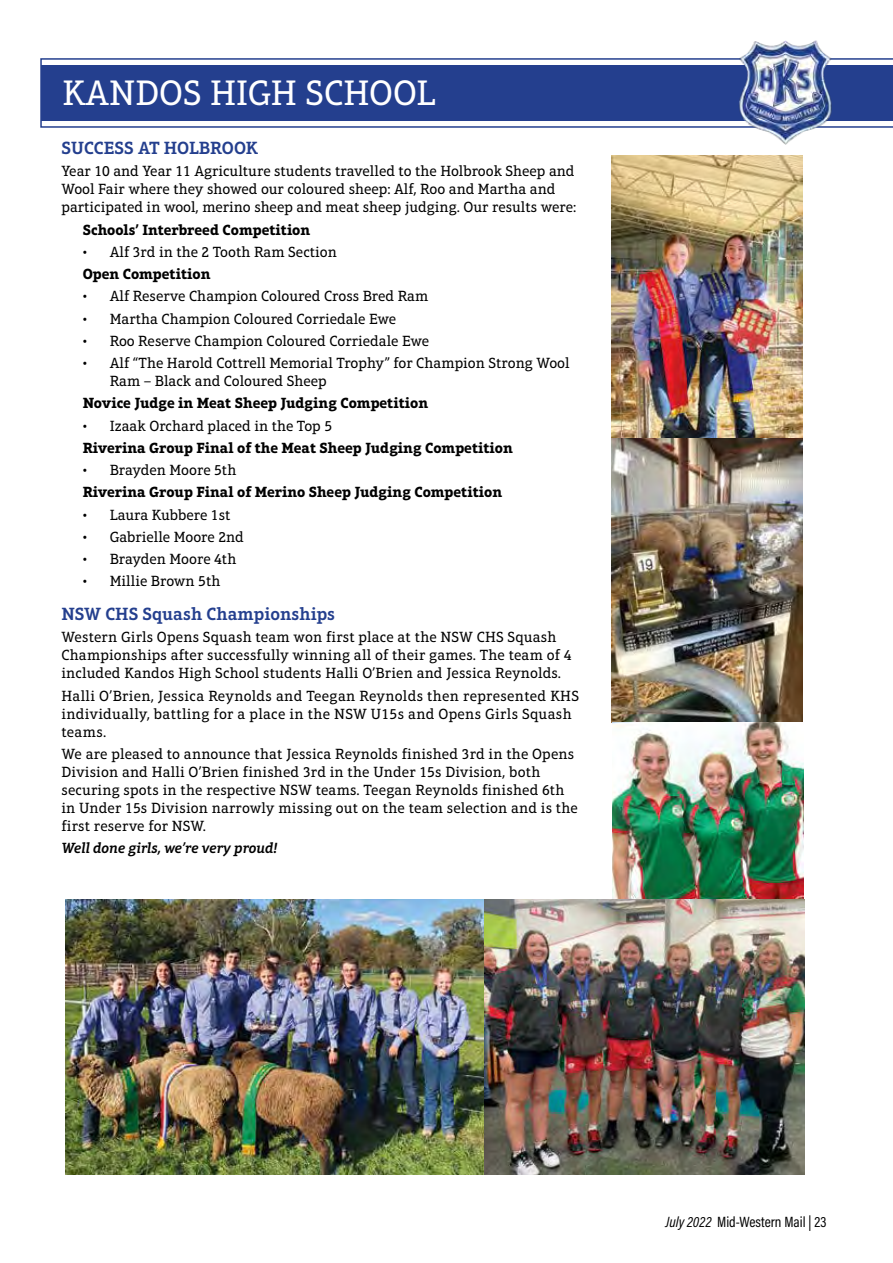
<style>
.page{position:relative;width:893px;height:1263px;background:#fff}
.page>*{position:absolute;margin:0;border:0;box-sizing:border-box;transform-origin:0 0}
.t1{font:36px "Aptifer Slab LT Pro";color:#fff}
.t2{font:600 18px "Aptifer Slab LT Pro";color:#243f8e}
.t3{font:15px/18px "Aptifer Slab LT Pro";color:#000}
.t4{font:700 15px "Aptifer Slab LT Pro";color:#000}
.t5{font:15px/18px "Aptifer Slab LT Pro";letter-spacing:.02em;color:#000}
.t6{font:italic 600 15px "Aptifer Slab LT Pro";color:#000}
.t7{font:15px "Acumin Variable Concept";color:#000}
</style>
<div class="page">
<svg style="left:40px;top:58px;width:853px;height:70px"></svg>
<div style="left:41px;top:65px;width:852px;height:55px;background:#243f8e"></div>
<img style="left:733px;top:40px;width:103px;height:105px">
<img style="left:611px;top:155px;width:193px;height:744px">
<img style="left:65px;top:899px;width:419px;height:276px">
<img style="left:484px;top:899px;width:320px;height:276px">
<h1 class="t1" style="left:63px;top:72px;width:375px">KANDOS HIGH SCHOOL</h1>
<p class="t2" style="left:61px;top:137px;width:198px">SUCCESS AT HOLBROOK</p>
<p class="t3" style="left:61px;top:162px;width:516px">Year 10 and Year 11 Agriculture students travelled to the Holbrook Sheep and<br>Wool Fair where they showed our coloured sheep: Alf, Roo and Martha and participated in wool, merino sheep and meat sheep judging. Our results were:</p>
<p class="t4" style="left:83px;top:220px;width:229px">Schools’ Interbreed Competition</p>
<p class="t3" style="left:83px;top:243px;width:256px">• Alf 3rd in the 2 Tooth Ram Section</p>
<p class="t4" style="left:83px;top:265px;width:129px">Open Competition</p>
<p class="t3" style="left:83px;top:287px;width:347px">• Alf Reserve Champion Coloured Cross Bred Ram</p>
<p class="t3" style="left:83px;top:310px;width:315px">• Martha Champion Coloured Corriedale Ewe</p>
<p class="t3" style="left:83px;top:332px;width:348px">• Roo Reserve Champion Coloured Corriedale Ewe</p>
<p class="t3" style="left:110px;top:354px;width:461px;text-indent:-27px">• Alf “The Harold Cottrell Memorial Trophy” for Champion Strong Wool<br>Ram – Black and Coloured Sheep</p>
<p class="t4" style="left:83px;top:394px;width:347px">Novice Judge in Meat Sheep Judging Competition</p>
<p class="t3" style="left:83px;top:417px;width:251px">• Izaak Orchard placed in the Top 5</p>
<p class="t4" style="left:83px;top:439px;width:432px">Riverina Group Final of the Meat Sheep Judging Competition</p>
<p class="t3" style="left:83px;top:461px;width:155px">• Brayden Moore 5th</p>
<p class="t4" style="left:83px;top:483px;width:421px">Riverina Group Final of Merino Sheep Judging Competition</p>
<p class="t3" style="left:83px;top:505px;width:149px">• Laura Kubbere 1st</p>
<p class="t3" style="left:83px;top:528px;width:163px">• Gabrielle Moore 2nd</p>
<p class="t3" style="left:83px;top:550px;width:155px">• Brayden Moore 4th</p>
<p class="t3" style="left:83px;top:572px;width:139px">• Millie Brown 5th</p>
<p class="t2" style="left:61px;top:603px;width:275px">NSW CHS Squash Championships</p>
<p class="t3" style="left:61px;top:628px;width:512px">Western Girls Opens Squash team won first place at the NSW CHS Squash<br>Championships after successfully winning all of their games. The team of 4 included Kandos High School students Halli O’Brien and Jessica Reynolds.</p>
<p class="t5" style="left:61px;top:687px;width:519px">Halli O’Brien, Jessica Reynolds and Teegan Reynolds then represented KHS individually, battling for a place in the NSW U15s and Opens Girls Squash teams.</p>
<p class="t3" style="left:61px;top:745px;width:518px">We are pleased to announce that Jessica Reynolds finished 3rd in the Opens Division and Halli O’Brien finished 3rd in the Under 15s Division, both securing spots in the respective NSW teams. Teegan Reynolds finished 6th in Under 15s Division narrowly missing out on the team selection and is the first reserve for NSW.</p>
<p class="t6" style="left:61px;top:839px;width:218px">Well done girls, we’re very proud!</p>
<p class="t7" style="left:666px;top:1211px;width:162px">July 2022 Mid-Western Mail | 23</p>
</div>
